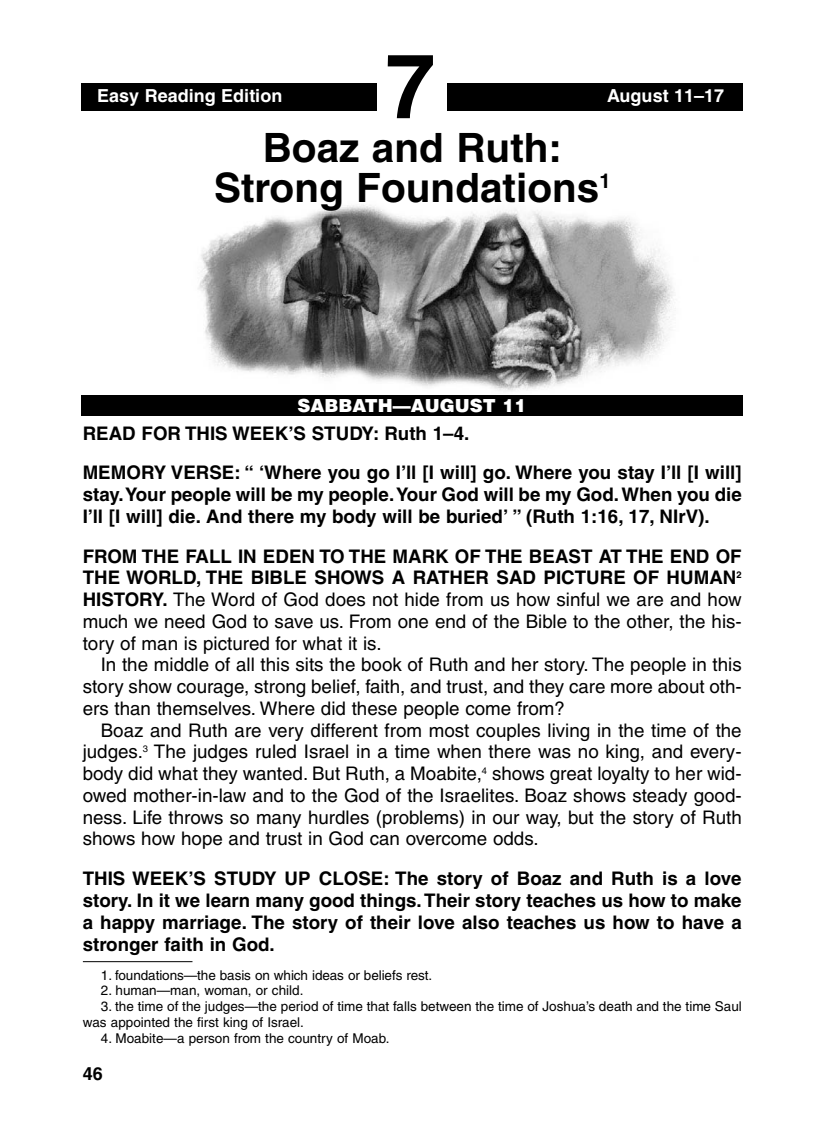
<style>
.page{position:relative;width:824px;height:1148px;background:#fff}
.page>*{position:absolute;margin:0;border:0;box-sizing:border-box;transform-origin:0 0}
.t1{font:700 90px "Helvetica";color:#000}
.t2{font:700 40.5px/40.5px "Helvetica";color:#000;text-align:center}
.t3{font:18.75px/21.8px "Helvetica";color:#000;text-align:justify}
.t4{font:700 18.75px/21.8px "Helvetica";color:#000}
.t5{font:700 18px "Helvetica";color:#fff}
.t6{font:900 18px "Helvetica";color:#fff}
.t7{font:700 18px "Helvetica";color:#000}
.t8{font:13.5px/15.8px "Helvetica";color:#000}
.s1{font-weight:700}
</style>
<div class="page">
<div style="left:81px;top:395px;width:661px;height:21px;background:#000"></div>
<div style="left:81px;top:84px;width:661px;height:27px;background:#000"></div>
<img style="left:198px;top:205px;width:476px;height:186px">
<hr style="left:83px;top:961px;width:109px;height:1px;background:#000">
<div style="left:377px;top:45px;width:69px;height:79px;background:#fff"></div>
<h1 class="t1" style="left:385px;top:51px;width:52px">7</h1>
<p class="t5" style="left:97px;top:89px;width:187px">Easy Reading Edition</p>
<p class="t5" style="left:607px;top:89px;width:118px">August 11–17</p>
<p class="t5" style="left:685px;top:89px;width:41px">Date</p>
<h2 class="t2" style="left:214px;top:130px;width:398px">Boaz and Ruth:<br>Strong Foundations<sup>1</sup></h2>
<p class="t6" style="left:297px;top:395px;width:230px">SABBATH—AUGUST 11</p>
<p class="t6" style="left:329px;top:395px;width:167px">SABBATH—DATE</p>
<p class="t4" style="left:83px;top:414px;width:660px;line-height:39.8px">READ FOR THIS WEEK’S STUDY: Ruth 1–4.<br>MEMORY VERSE: “ ‘Where you go I’ll [I will] go. Where you stay I’ll [I will]</p>
<p class="t4" style="left:83px;top:485px;width:660px">stay.Your people will be my people.Your God will be my God.When you die<br>I’ll [I will] die. And there my body will be buried’ ” (Ruth 1:16, 17, NIrV).</p>
<p class="t3" style="left:83px;top:547px;width:660px"><span class="s1">FROM THE FALL IN EDEN TO THE MARK OF THE BEAST AT THE END OF THE WORLD, THE BIBLE SHOWS A RATHER SAD PICTURE OF HUMAN</span><sup>2<br></sup><span class="s1">HISTORY.</span> The Word of God does not hide from us how sinful we are and how much we need God to save us. From one end of the Bible to the other, the his&shy;tory of man is pictured for what it is.</p>
<p class="t3" style="left:83px;top:655px;width:660px;text-indent:18px">In the middle of all this sits the book of Ruth and her story. The people in this story show courage, strong belief, faith, and trust, and they care more about oth&shy;ers than themselves. Where did these people come from?</p>
<p class="t3" style="left:83px;top:721px;width:660px;text-indent:18px">Boaz and Ruth are very different from most couples living in the time of the judges.<sup>3</sup> The judges ruled Israel in a time when there was no king, and every&shy;body did what they wanted. But Ruth, a Moabite,<sup>4</sup> shows great loyalty to her wid&shy;owed mother-in-law and to the God of the Israelites. Boaz shows steady good&shy;ness. Life throws so many hurdles (problems) in our way, but the story of Ruth shows how hope and trust in God can overcome odds.</p>
<p class="t4" style="left:83px;top:869px;width:660px;text-align:justify">THIS WEEK’S STUDY UP CLOSE: The story of Boaz and Ruth is a love story. In it we learn many good things.Their story teaches us how to make a happy marriage. The story of their love also teaches us how to have a stronger faith in God.</p>
<p class="t8" style="left:101px;top:968px;width:333px">1. foundations—the basis on which ideas or beliefs rest.</p>
<p class="t8" style="left:101px;top:983px;width:204px">2. human—man, woman, or child.</p>
<p class="t8" style="left:83px;top:999px;width:660px;text-indent:18px">3. the time of the judges—the period of time that falls between the time of Joshua’s death and the time Saul was appointed the first king of Israel.</p>
<p class="t8" style="left:101px;top:1031px;width:290px">4. Moabite—a person from the country of Moab.</p>
<p class="t7" style="left:83px;top:1066px;width:22px">46</p>
</div>
